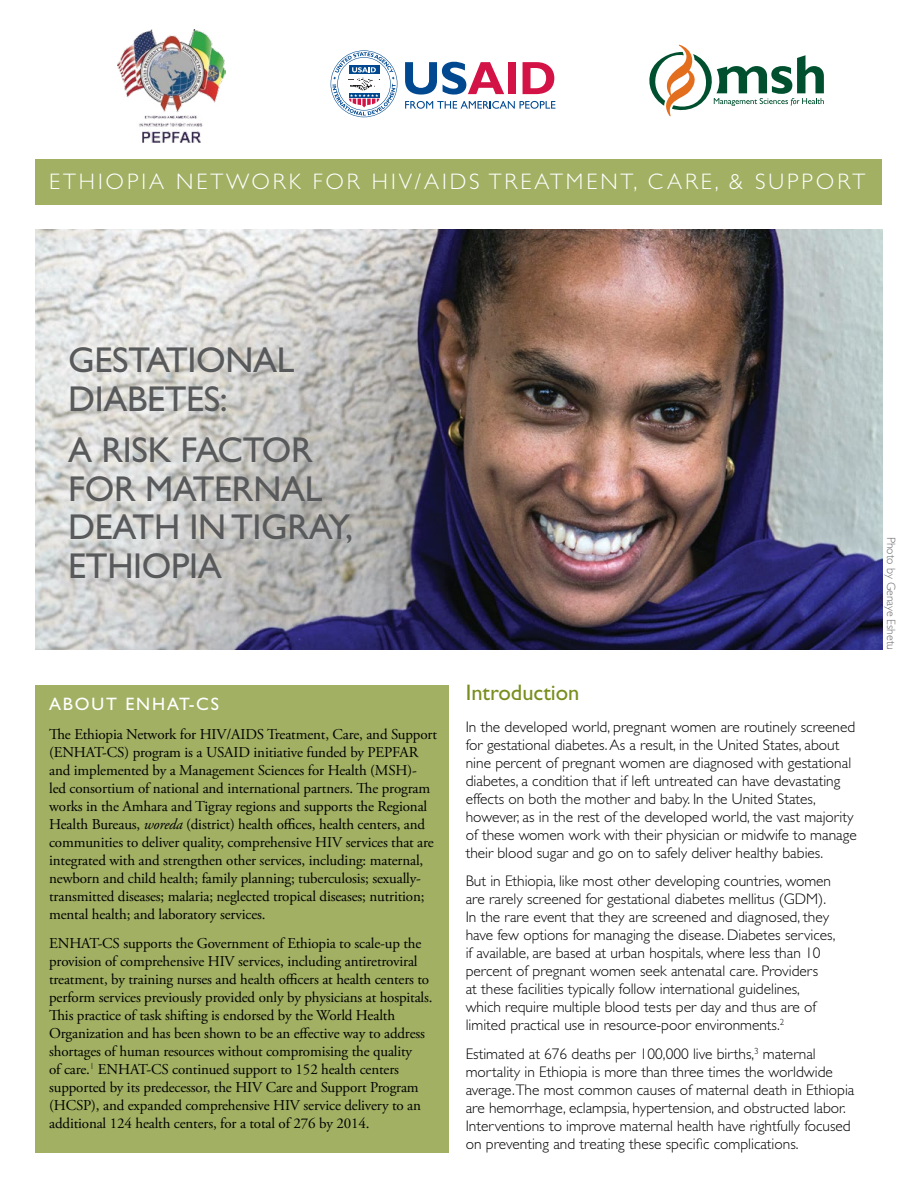
<style>
.page{position:relative;width:918px;height:1188px;background:#fff}
.page>*{position:absolute;margin:0;border:0;box-sizing:border-box;transform-origin:0 0}
.t1{font:36px/39px "Gill Sans Std";letter-spacing:-.01em;color:#58595b}
.t2{font:300 22.5px "Gill Sans Std";letter-spacing:.13em;color:#fff}
.t3{font:22.5px "Gill Sans Std";color:#788e1e}
.t4{font:18px "Gill Sans Std";letter-spacing:.1em;color:#fff}
.t5{font:300 15.3px/18px "Gill Sans Std";color:#000}
.t6{font:15px/18px "Adobe Garamond Pro";letter-spacing:-.01em;color:#000}
.t7{font:300 12px "Gill Sans Std";letter-spacing:-.005em;color:#6d6e71}
.s1{font-style:italic}
</style>
<div class="page">
<div style="left:36px;top:159px;width:846px;height:46px;background:#a1b063"></div>
<svg style="left:405px;top:62px;width:99px;height:33px"></svg>
<div style="left:508px;top:62px;width:8px;height:32px;background:#d31245"></div>
<svg style="left:523px;top:62px;width:31px;height:32px"></svg>
<svg style="left:405px;top:101px;width:150px;height:8px"></svg>
<svg style="left:331px;top:50px;width:66px;height:67px"></svg>
<svg style="left:649px;top:45px;width:175px;height:71px"></svg>
<img style="left:118px;top:29px;width:107px;height:114px">
<div style="left:36px;top:685px;width:413px;height:467px;background:#a1b063"></div>
<img style="left:36px;top:230px;width:846px;height:420px">
<h2 class="t2" style="left:49px;top:169px;width:818px">ETHIOPIA NETWORK FOR HIV/AIDS TREATMENT, CARE, &amp; SUPPORT</h2>
<h1 class="t1" style="left:68px;top:340px;width:228px">GESTATIONAL<br>DIABETES:</h1>
<h1 class="t1" style="left:68px;top:430px;width:286px">A RISK FACTOR<br>FOR MATERNAL<br>DEATH IN TIGRAY,<br>ETHIOPIA</h1>
<p class="t4" style="left:49px;top:694px;width:171px">ABOUT ENHAT-CS</p>
<p class="t6" style="left:49px;top:726px;width:389px">The Ethiopia Network for HIV/AIDS Treatment, Care, and Support (ENHAT-CS) program is a USAID initiative funded by PEPFAR and implemented by a Management Sciences for Health (MSH)- led consortium of national and international partners. The program works in the Amhara and Tigray regions and supports the Regional Health Bureaus, <span class="s1">woreda</span> (district) health offices, health centers, and communities to deliver quality, comprehensive HIV services that are integrated with and strengthen other services, including: maternal, newborn and child health; family planning; tuberculosis; sexually&shy;transmitted diseases; malaria; neglected tropical diseases; nutrition; mental health; and laboratory services.</p>
<p class="t6" style="left:49px;top:935px;width:385px">ENHAT-CS supports the Government of Ethiopia to scale-up the provision of comprehensive HIV services, including antiretroviral treatment, by training nurses and health officers at health centers to perform services previously provided only by physicians at hospitals.<br>This practice of task shifting is endorsed by the World Health Organization and has been shown to be an effective way to address shortages of human resources without compromising the quality<br>of care.<sup>1</sup> ENHAT-CS continued support to 152 health centers supported by its predecessor, the HIV Care and Support Program (HCSP), and expanded comprehensive HIV service delivery to an additional 124 health centers, for a total of 276 by 2014.</p>
<h2 class="t3" style="left:466px;top:680px;width:115px">Introduction</h2>
<p class="t5" style="left:466px;top:718px;width:393px">In the developed world, pregnant women are routinely screened for gestational diabetes. As a result, in the United States, about nine percent of pregnant women are diagnosed with gestational diabetes, a condition that if left untreated can have devastating effects on both the mother and baby. In the United States, however, as in the rest of the developed world, the vast majority of these women work with their physician or midwife to manage their blood sugar and go on to safely deliver healthy babies.</p>
<p class="t5" style="left:466px;top:872px;width:371px">But in Ethiopia, like most other developing countries, women are rarely screened for gestational diabetes mellitus (GDM).<br>In the rare event that they are screened and diagnosed, they have few options for managing the disease. Diabetes services, if available, are based at urban hospitals, where less than 10 percent of pregnant women seek antenatal care. Providers<br>at these facilities typically follow international guidelines, which require multiple blood tests per day and thus are of limited practical use in resource-poor environments.<sup>2</sup></p>
<p class="t5" style="left:466px;top:1045px;width:390px">Estimated at 676 deaths per 100,000 live births,<sup>3</sup> maternal mortality in Ethiopia is more than three times the worldwide average.The most common causes of maternal death in Ethiopia are hemorrhage, eclampsia, hypertension, and obstructed labor.<br>Interventions to improve maternal health have rightfully focused on preventing and treating these specific complications.</p>
<p class="t7" style="left:898px;top:537px;width:114px;rotate:90deg">Photo by Genaye Eshetu</p>
</div>
